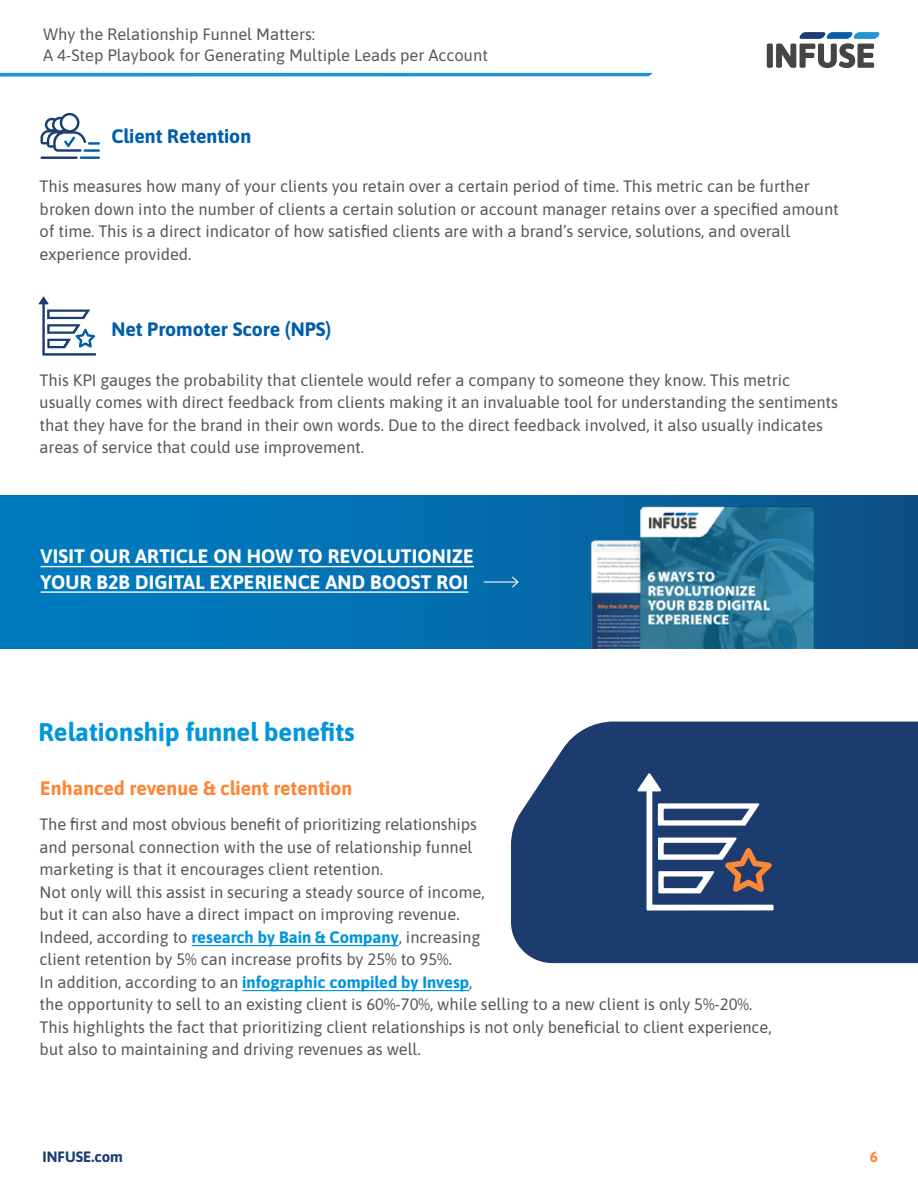
<style>
.page{position:relative;width:918px;height:1188px;background:#fff}
.page>*{position:absolute;margin:0;border:0;box-sizing:border-box;transform-origin:0 0}
.t1{font:700 25.5px "Asap";color:#0096de}
.t2{font:700 19.5px/25.5px "Asap";letter-spacing:.01em;color:#fff}
.t3{font:700 19.5px "Asap";color:#005eab}
.t4{font:700 19.5px "Asap";color:#fe8636}
.t5{font:16.5px/22.5px "Asap";color:#575756}
.t6{font:16.5px/21px "Asap";color:#585856}
.t7{font:700 15px "Asap";color:#1c3d70}
.t8{font:700 15px "Asap";color:#fe8636}
.s1{font-weight:700;color:#0096de}
</style>
<div class="page">
<hr style="left:40px;top:157px;width:38px;height:2px;background:#1c3d70">
<hr style="left:80px;top:156px;width:20px;height:3px;background:#005eab">
<svg style="left:41px;top:113px;width:59px;height:39px"></svg>
<svg style="left:38px;top:296px;width:58px;height:60px"></svg>
<div style="left:0;top:495px;width:918px;height:153px;background:linear-gradient(to right,#0082c9,#0b548b)"></div>
<img style="left:584px;top:502px;width:234px;height:146px">
<hr style="left:41px;top:566px;width:433px;height:1px;background:#fff">
<hr style="left:41px;top:591px;width:427px;height:2px;background:#fff">
<hr style="left:484px;top:582px;width:34px;height:1px;background:#fff">
<svg style="left:511px;top:575px;width:8px;height:14px"></svg>
<div style="left:511px;top:722px;width:407px;height:241px;background:#1c3c70"></div>
<svg style="left:638px;top:773px;width:136px;height:137px"></svg>
<hr style="left:192px;top:945px;width:207px;height:1px;background:#0096de">
<hr style="left:242px;top:990px;width:227px;height:1px;background:#0096de">
<svg style="left:0;top:73px;width:652px;height:4px;background:#40a2d8"></svg>
<svg style="left:767px;top:32px;width:113px;height:36px"></svg>
<p class="t6" style="left:43px;top:23px;width:446px">Why the Relationship Funnel Matters:<br>A 4-Step Playbook for Generating Multiple Leads per Account</p>
<p class="t3" style="left:111px;top:122px;width:141px">Client Retention</p>
<p class="t5" style="left:40px;top:174px;width:801px">This measures how many of your clients you retain over a certain period of time. This metric can be further broken down into the number of clients a certain solution or account manager retains over a specified amount of time. This is a direct indicator of how satisfied clients are with a brand’s service, solutions, and overall experience provided.</p>
<p class="t3" style="left:111px;top:315px;width:222px">Net Promoter Score (NPS)</p>
<p class="t5" style="left:40px;top:368px;width:800px">This KPI gauges the probability that clientele would refer a company to someone they know. This metric usually comes with direct feedback from clients making it an invaluable tool for understanding the sentiments that they have for the brand in their own words. Due to the direct feedback involved, it also usually indicates areas of service that could use improvement.</p>
<p class="t2" style="left:41px;top:542px;width:435px">VISIT OUR ARTICLE ON HOW TO REVOLUTIONIZE<br>YOUR B2B DIGITAL EXPERIENCE AND BOOST ROI</p>
<h1 class="t1" style="left:38px;top:713px;width:318px">Relationship funnel benefits</h1>
<p class="t4" style="left:40px;top:774px;width:314px">Enhanced revenue &amp; client retention</p>
<p class="t5" style="left:40px;top:812px;width:734px">The first and most obvious benefit of prioritizing relationships<br>and personal connection with the use of relationship funnel<br>marketing is that it encourages client retention.<br>Not only will this assist in securing a steady source of income,<br>but it can also have a direct impact on improving revenue.<br>Indeed, according to <span class="s1">research by Bain &amp; Company</span>, increasing<br>client retention by 5% can increase profits by 25% to 95%.<br>In addition, according to an <span class="s1">infographic compiled by Invesp</span>,<br>the opportunity to sell to an existing client is 60%-70%, while selling to a new client is only 5%-20%.<br>This highlights the fact that prioritizing client relationships is not only beneficial to client experience, but also to maintaining and driving revenues as well.</p>
<p class="t7" style="left:43px;top:1146px;width:82px">INFUSE.com</p>
<p class="t8" style="left:870px;top:1146px;width:10px">6</p>
</div>
